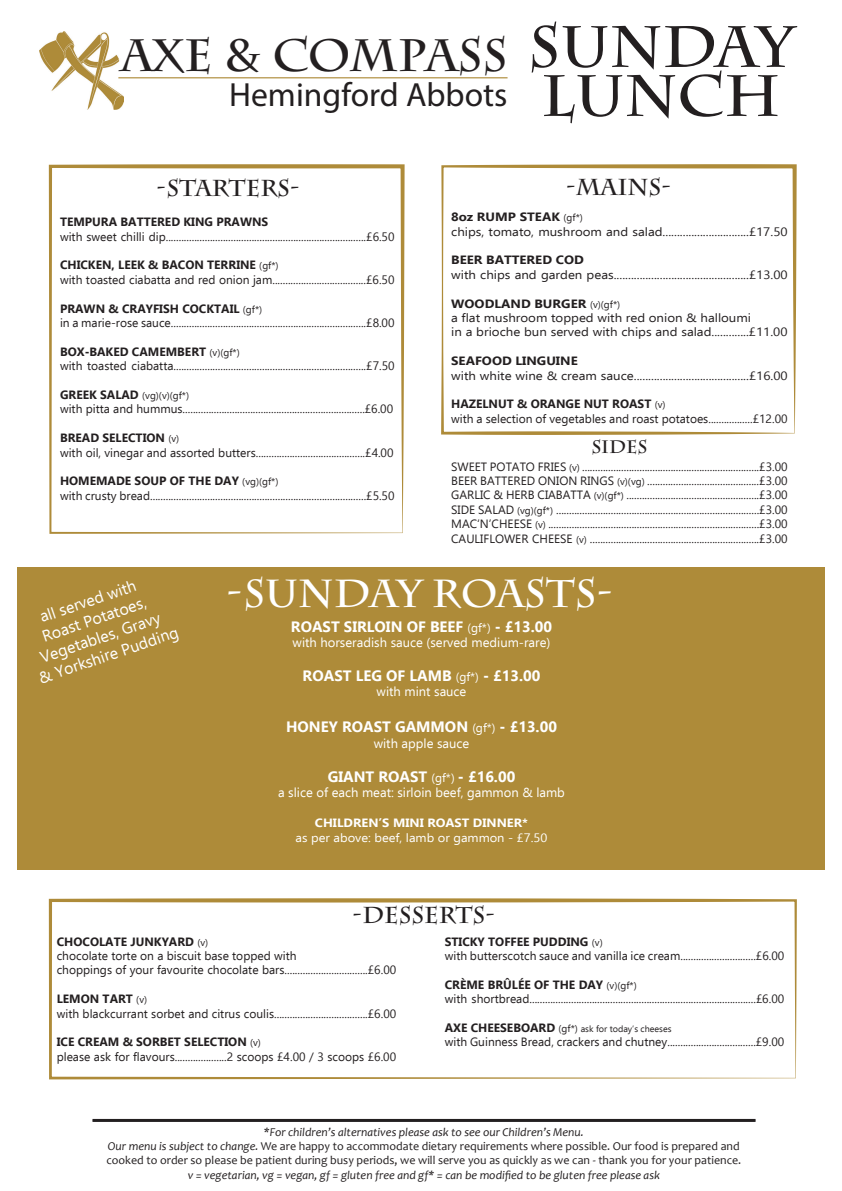
<style>
.page{position:relative;width:842px;height:1191px;background:#fff}
.page>*{position:absolute;margin:0;border:0;box-sizing:border-box;transform-origin:0 0}
.t1{font:700 58px/49px "Charlemagne Std";color:#231f20}
.t2{font:700 45.2px "Charlemagne Std";letter-spacing:-.015em;color:#231f20}
.t3{font:700 39px "Charlemagne Std";letter-spacing:-.005em;color:#fff}
.t4{font:33.6px "Myriad Pro";color:#231f20}
.t5{font:700 23px "Charlemagne Std";color:#231f20}
.t6{font:700 18px "Charlemagne Std";color:#231f20}
.t7{font:16px/19.2px "Ebrima";color:#fff;text-align:center}
.t8{font:700 15px "Ebrima";color:#fff}
.t9{font:13px "Ebrima";color:#fff}
.t10{font:12px/14.4px "Ebrima";color:#231f20}
.t11{font:12px/14.4px "Ebrima";color:#231f20;scale:1.11 1}
.t12{font:12px/14.4px "Candara";color:#231f20;text-align:center}
.t13{font:italic 12px "Candara";color:#231f20}
.t14{font:12px "Ebrima";color:#fff;scale:1.07 1}
.t15{font:700 12px "Ebrima";color:#231f20;scale:1.11 1}
.t16{font:700 12px "Ebrima";color:#fff;scale:1.07 1}
.t17{font:700 12px "Ebrima";color:#231f20}
.t18{font:10px "Ebrima";color:#231f20}
.t19{font:9px "Ebrima";color:#231f20}
.s1{font-weight:700}
.s2{font-size:10px}
.s3{font-weight:700;font-size:12px}
.s4{font-weight:400;font-size:12px}
.s5{font-style:italic}
</style>
<div class="page">
<div style="left:18px;top:567px;width:807px;height:303px;background:#ae8b39"></div>
<hr style="left:92px;top:1119px;width:663px;height:3px;background:#231f20">
<svg style="left:49px;top:164px;width:356px;height:370px"></svg>
<svg style="left:441px;top:164px;width:356px;height:271px"></svg>
<svg style="left:49px;top:898px;width:748px;height:181px"></svg>
<img style="left:40px;top:32px;width:83px;height:78px">
<hr style="left:118px;top:77px;width:389px;height:1px;background:#ae8b39">
<h2 class="t2" style="left:121px;top:30px;width:388px">AXE &amp; COMPASS</h2>
<h3 class="t4" style="left:229px;top:73px;width:280px">Hemingford Abbots</h3>
<h1 class="t1" style="left:528px;top:23px;width:267px">SUNDAY<br>LUNCH</h1>
<h3 class="t5" style="left:156px;top:175px;width:146px">-STARTERS-</h3>
<p class="t17" style="left:60px;top:213px;width:210px">TEMPURA BATTERED KING PRAWNS</p>
<p class="t10" style="left:60px;top:229px;width:336px">with sweet chilli dip.............................................................................£6.50</p>
<p class="t10" style="left:60px;top:258px;width:336px"><span class="s1">CHICKEN, LEEK &amp; BACON TERRINE</span> <span class="s2">(gf*)<br></span>with toasted ciabatta and red onion jam....................................£6.50</p>
<p class="t10" style="left:60px;top:301px;width:336px"><span class="s1">PRAWN &amp; CRAYFISH COCKTAIL</span> <span class="s2">(gf*)<br></span>in a marie-rose sauce...........................................................................£8.00</p>
<p class="t10" style="left:60px;top:344px;width:336px"><span class="s1">BOX-BAKED CAMEMBERT</span> <span class="s2">(v)(gf*)<br></span>with toasted ciabatta..........................................................................£7.50</p>
<p class="t18" style="left:60px;top:388px;width:131px"><span class="s3">GREEK SALAD</span> (vg)(v)(gf*)</p>
<p class="t10" style="left:60px;top:402px;width:335px">with pitta and hummus......................................................................£6.00</p>
<p class="t10" style="left:60px;top:430px;width:335px"><span class="s1">BREAD SELECTION</span> <span class="s2">(v)<br></span>with oil, vinegar and assorted butters..........................................£4.00</p>
<p class="t10" style="left:60px;top:474px;width:336px"><span class="s1">HOMEMADE SOUP OF THE DAY</span> <span class="s2">(vg)(gf*)<br></span>with crusty bread...................................................................................£5.50</p>
<h3 class="t5" style="left:566px;top:174px;width:107px">-MAINS-</h3>
<p class="t11" style="left:451px;top:209px;width:305px"><span class="s1">8oz RUMP STEAK</span> <span class="s2">(gf*)<br></span>chips, tomato, mushroom and salad..............................£17.50</p>
<p class="t15" style="left:451px;top:251px;width:121px">BEER BATTERED COD</p>
<p class="t11" style="left:451px;top:267px;width:305px">with chips and garden peas...............................................£13.00</p>
<p class="t11" style="left:451px;top:296px;width:305px"><span class="s1">WOODLAND BURGER</span> <span class="s2">(v)(gf*)<br></span>a flat mushroom topped with red onion &amp; halloumi<br>in a brioche bun served with chips and salad.............£11.00</p>
<p class="t15" style="left:451px;top:352px;width:115px">SEAFOOD LINGUINE</p>
<p class="t11" style="left:451px;top:368px;width:305px">with white wine &amp; cream sauce........................................£16.00</p>
<p class="t10" style="left:451px;top:397px;width:338px"><span class="s1">HAZELNUT &amp; ORANGE NUT ROAST</span> <span class="s2">(v)<br></span>with a selection of vegetables and roast potatoes.................£12.00</p>
<h3 class="t6" style="left:591px;top:436px;width:58px">SIDES</h3>
<p class="t10" style="left:451px;top:459px;width:338px;text-align:justify">SWEET POTATO FRIES <span class="s2">(v)</span> ....................................................................£3.00<br>BEER BATTERED ONION RINGS <span class="s2">(v)(vg)</span> ...........................................£3.00<br>GARLIC &amp; HERB CIABATTA <span class="s2">(v)(gf*)</span> ...................................................£3.00<br>SIDE SALAD <span class="s2">(vg)(gf*)</span> ..............................................................................£3.00<br>MAC‘N’CHEESE <span class="s2">(v)</span> .................................................................................£3.00<br>CAULIFLOWER CHEESE <span class="s2">(v)</span> .................................................................£3.00</p>
<h3 class="t7" style="left:17px;top:614px;width:148px;rotate:-19deg">all served with<br>Roast Potatoes,<br>Vegetables, Gravy<br>&amp; Yorkshire Pudding</h3>
<h3 class="t3" style="left:226px;top:570px;width:389px">-SUNDAY ROASTS-</h3>
<p class="t8" style="left:291px;top:615px;width:263px">ROAST SIRLOIN OF BEEF <span class="s4">(gf*)</span> - £13.00</p>
<p class="t9" style="left:293px;top:633px;width:259px">with horseradish sauce (served medium-rare)</p>
<p class="t8" style="left:303px;top:664px;width:239px">ROAST LEG OF LAMB <span class="s4">(gf*)</span> - £13.00</p>
<p class="t9" style="left:377px;top:682px;width:91px">with mint sauce</p>
<p class="t8" style="left:286px;top:716px;width:272px">HONEY ROAST GAMMON <span class="s4">(gf*)</span> - £13.00</p>
<p class="t9" style="left:374px;top:734px;width:97px">with apple sauce</p>
<p class="t8" style="left:328px;top:765px;width:189px">GIANT ROAST <span class="s4">(gf*)</span> - £16.00</p>
<p class="t9" style="left:278px;top:783px;width:288px">a slice of each meat: sirloin beef, gammon &amp; lamb</p>
<p class="t16" style="left:315px;top:814px;width:201px">CHILDREN’S MINI ROAST DINNER*</p>
<p class="t14" style="left:296px;top:829px;width:237px">as per above: beef, lamb or gammon - £7.50</p>
<h3 class="t5" style="left:352px;top:901px;width:145px">-DESSERTS-</h3>
<p class="t10" style="left:57px;top:934px;width:341px"><span class="s1">CHOCOLATE JUNKYARD</span> <span class="s2">(v)<br></span>chocolate torte on a biscuit base topped with<br>choppings of your favourite chocolate bars................................£6.00</p>
<p class="t10" style="left:57px;top:991px;width:341px"><span class="s1">LEMON TART</span> <span class="s2">(v)<br></span>with blackcurrant sorbet and citrus coulis....................................£6.00</p>
<p class="t10" style="left:57px;top:1034px;width:341px"><span class="s1">ICE CREAM &amp; SORBET SELECTION</span> <span class="s2">(v)<br></span>please ask for flavours....................2 scoops £4.00 / 3 scoops £6.00</p>
<p class="t10" style="left:445px;top:934px;width:341px"><span class="s1">STICKY TOFFEE PUDDING</span> <span class="s2">(v)<br></span>with butterscotch sauce and vanilla ice cream.............................£6.00</p>
<p class="t10" style="left:445px;top:977px;width:341px"><span class="s1">CRÈME BRÛLÉE OF THE DAY</span> <span class="s2">(v)(gf*)<br></span>with shortbread.......................................................................................£6.00</p>
<p class="t19" style="left:445px;top:1022px;width:228px"><span class="s3">AXE CHEESEBOARD</span> <span class="s2">(gf*)</span> ask for today’s cheeses</p>
<p class="t10" style="left:445px;top:1034px;width:341px">with Guinness Bread, crackers and chutney..................................£9.00</p>
<p class="t12" style="left:106px;top:1124px;width:636px"><span class="s5">*For children’s alternatives please ask to see our Children’s Menu.<br>Our menu is subject to change.</span> We are happy to accommodate dietary requirements where possible. Our food is prepared and cooked to order so please be patient during busy periods, we will serve you as quickly as we can - thank you for your patience.</p>
<p class="t13" style="left:188px;top:1167px;width:474px">v = vegetarian, vg = vegan, gf = gluten free and gf* = can be modified to be gluten free please ask</p>
</div>
